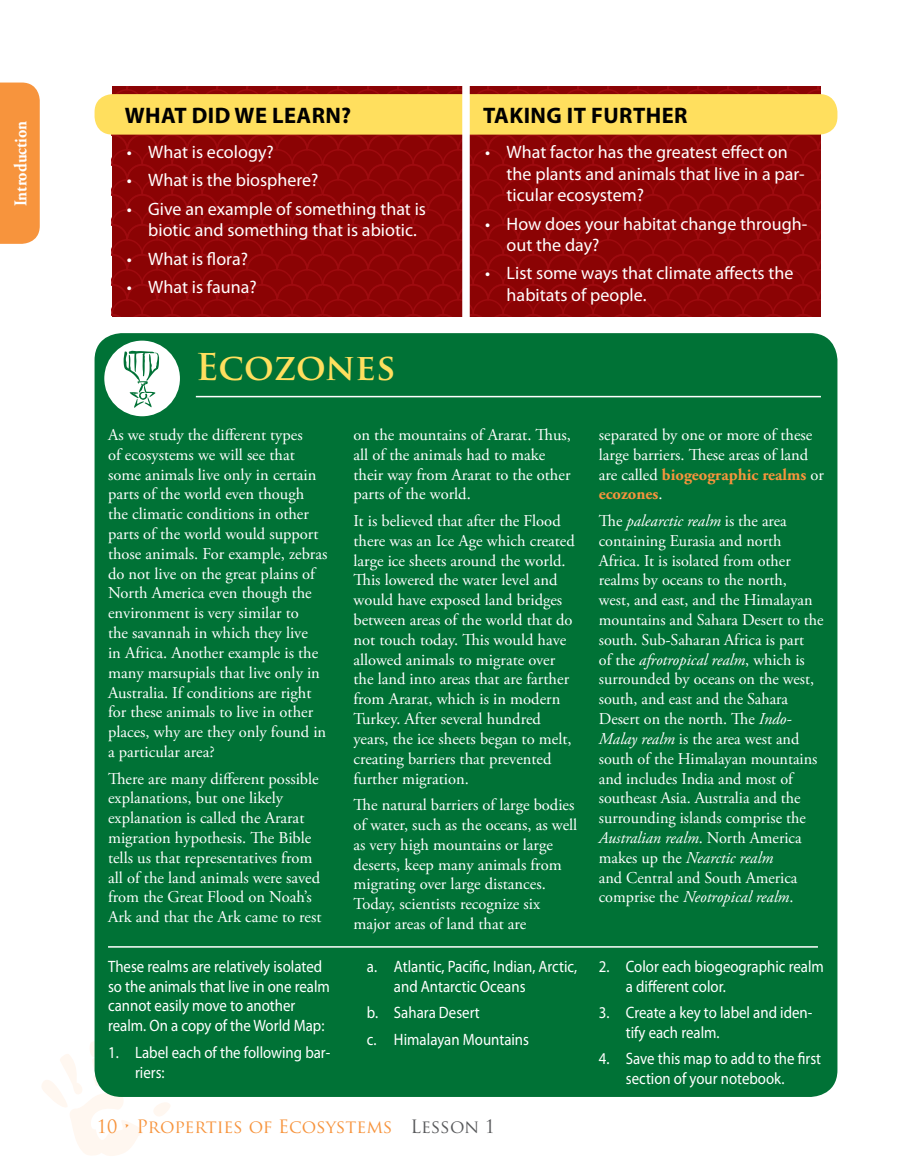
<style>
.page{position:relative;width:905px;height:1175px;background:#fff}
.page>*{position:absolute;margin:0;border:0;box-sizing:border-box;transform-origin:0 0}
.t1{font:700 36px "Trajan Pro";color:#ffdf5e}
.t2{font:700 22.5px "Myriad Pro";letter-spacing:.02em;color:#000}
.t3{font:18px/21.6px "Myriad Pro";color:#fff}
.t4{font:18px "Trajan Pro";color:#f7943d}
.t5{font:700 18px "Adobe Garamond Pro";letter-spacing:-.005em;color:#fff;scale:.9 1}
.t6{font:16.5px/19.8px "Adobe Garamond Pro";color:#fff}
.t7{font:16.5px/19.8px "Myriad Pro";color:#fff;scale:.9 1}
.s1{font-weight:700;color:#f7943d}
.s2{font-style:italic}
.s3{color:#58595b}
</style>
<div class="page">
<div style="left:0;top:82px;width:40px;height:162px;background:#f7943d"></div>
<svg style="left:154px;top:1102px;width:16px;height:14px"></svg>
<svg style="left:42px;top:1042px;width:102px;height:114px"></svg>
<div style="left:94px;top:333px;width:743px;height:763px;background:#007236;border-radius:27px"></div>
<div style="left:104px;top:340px;width:76px;height:76px;background:#fff;border-radius:50%"></div>
<svg style="left:124px;top:351px;width:35px;height:57px"></svg>
<svg style="left:112px;top:86px;width:708px;height:230px;background:#8e0405"></svg>
<div style="left:94px;top:94px;width:743px;height:41px;background:#ffdf5e;border-radius:18px"></div>
<div style="left:462px;top:83px;width:8px;height:238px;background:#fff"></div>
<hr style="left:196px;top:396px;width:624px;height:1px;background:#fff">
<hr style="left:108px;top:946px;width:710px;height:1px;background:#fff">
<p class="t5" style="left:10px;top:206px;width:97px;rotate:-90deg">Introduction</p>
<h2 class="t2" style="left:125px;top:101px;width:228px">WHAT DID WE LEARN?</h2>
<p class="t3" style="left:127px;top:141px;width:149px">• What is ecology?</p>
<p class="t3" style="left:127px;top:169px;width:193px">• What is the biosphere?</p>
<p class="t3" style="left:148px;top:197px;width:279px;text-indent:-22px">• Give an example of something that is biotic and something that is abiotic.</p>
<p class="t3" style="left:127px;top:247px;width:123px">• What is flora?</p>
<p class="t3" style="left:127px;top:276px;width:132px">• What is fauna?</p>
<h1 class="t1" style="left:196px;top:344px;width:201px">Ecozones</h1>
<h2 class="t2" style="left:483px;top:101px;width:206px">TAKING IT FURTHER</h2>
<p class="t3" style="left:506px;top:141px;width:300px;text-indent:-22px">• What factor has the greatest effect on the plants and animals that live in a par&shy;ticular ecosystem?</p>
<p class="t3" style="left:506px;top:212px;width:302px;text-indent:-22px">• How does your habitat change through&shy;out the day?</p>
<p class="t3" style="left:506px;top:262px;width:288px;text-indent:-22px">• List some ways that climate affects the habitats of people.</p>
<p class="t6" style="left:108px;top:425px;width:221px">As we study the different types<br>of ecosystems we will see that some animals live only in certain parts of the world even though the climatic conditions in other parts of the world would support those animals. For example, zebras do not live on the great plains of<br>North America even though the environment is very similar to<br>the savannah in which they live<br>in Africa. Another example is the many marsupials that live only in<br>Australia. If conditions are right for these animals to live in other places, why are they only found in a particular area?</p>
<p class="t6" style="left:108px;top:769px;width:215px">There are many different possible explanations, but one likely explanation is called the Ararat migration hypothesis. The Bible tells us that representatives from all of the land animals were saved from the Great Flood on Noah’s<br>Ark and that the Ark came to rest</p>
<p class="t6" style="left:353px;top:425px;width:219px">on the mountains of Ararat. Thus, all of the animals had to make their way from Ararat to the other parts of the world.</p>
<p class="t6" style="left:353px;top:511px;width:223px">It is believed that after the Flood there was an Ice Age which created large ice sheets around the world.<br>This lowered the water level and would have exposed land bridges between areas of the world that do not touch today. This would have allowed animals to migrate over the land into areas that are farther from Ararat, which is in modern<br>Turkey. After several hundred years, the ice sheets began to melt, creating barriers that prevented further migration.</p>
<p class="t6" style="left:353px;top:795px;width:225px">The natural barriers of large bodies of water, such as the oceans, as well as very high mountains or large deserts, keep many animals from migrating over large distances.<br>Today, scientists recognize six major areas of land that are</p>
<p class="t6" style="left:599px;top:425px;width:226px">separated by one or more of these large barriers. These areas of land are called <span class="s1">biogeographic realms</span> or <span class="s1">ecozones</span>.</p>
<p class="t6" style="left:598px;top:511px;width:226px">The <span class="s2">palearctic realm</span> is the area containing Eurasia and north<br>Africa. It is isolated from other realms by oceans to the north,<br>west, and east, and the Himalayan mountains and Sahara Desert to the south. Sub-Saharan Africa is part<br>of the <span class="s2">afrotropical realm</span>, which is surrounded by oceans on the west, south, and east and the Sahara<br>Desert on the north. The <span class="s2">Indo-<br>Malay realm</span> is the area west and south of the Himalayan mountains and includes India and most of southeast Asia. Australia and the surrounding islands comprise the<br><span class="s2">Australian realm</span>. North America makes up the <span class="s2">Nearctic realm<br></span>and Central and South America comprise the <span class="s2">Neotropical realm</span>.</p>
<p class="t7" style="left:108px;top:956px;width:248px">These realms are relatively isolated so the animals that live in one realm cannot easily move to another realm. On a copy of the World Map:</p>
<p class="t7" style="left:135px;top:1042px;width:218px;text-indent:-27px">1. Label each of the following bar&shy;riers:</p>
<p class="t7" style="left:394px;top:956px;width:205px;text-indent:-27px">a. Atlantic, Pacific, Indian, Arctic, and Antarctic Oceans</p>
<p class="t7" style="left:367px;top:999px;width:182px;line-height:26.5px">b. Sahara Desert<br>c. Himalayan Mountains</p>
<p class="t7" style="left:625px;top:956px;width:222px;text-indent:-27px">2. Color each biogeographic realm a different color.</p>
<p class="t7" style="left:625px;top:1002px;width:209px;text-indent:-27px">3. Create a key to label and iden&shy;tify each realm.</p>
<p class="t7" style="left:598px;top:1048px;width:248px;text-align:center">4. Save this map to add to the first section of your notebook.</p>
<p class="t4" style="left:97px;top:1114px;width:400px">10 • Properties of Ecosystems <span class="s3">Lesson 1</span></p>
</div>
